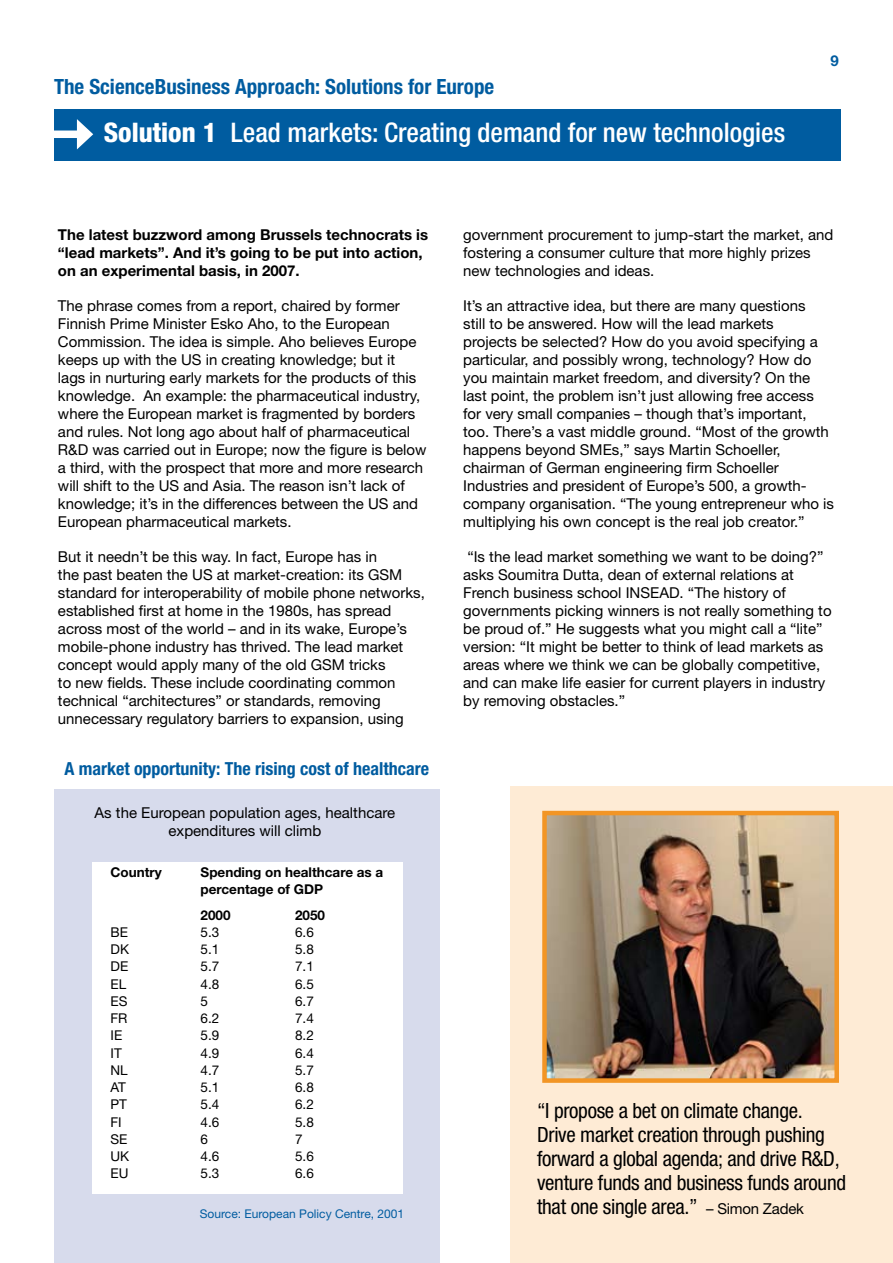
<style>
.page{position:relative;width:893px;height:1263px;background:#fff}
.page>*{position:absolute;margin:0;border:0;box-sizing:border-box;transform-origin:0 0}
.t1{font:500 condensed 27px "Helvetica Neue";color:#fff}
.t2{font:condensed 21px/24px "Helvetica Neue";letter-spacing:-.015em;color:#000}
.t3{font:700 condensed 21px "Helvetica Neue";color:#005ca0}
.t4{font:700 condensed 18px "Helvetica Neue";color:#005ca0}
.t5{font:15px/18px "Helvetica Neue";color:#000}
.t6{font:700 15px/18px "Helvetica Neue";color:#000}
.t7{font:700 15px "Helvetica Neue";color:#005ca0}
.t8{font:13.5px "Helvetica Neue";color:#000}
.t9{font:700 13.5px/17.2px "Helvetica Neue";color:#000}
.t10{font:12px "Helvetica Neue";color:#005ca0}
.s1{font-weight:800}
.s2{font-stretch:normal;font-size:15px}
</style>
<div class="page">
<div style="left:54px;top:789px;width:385px;height:474px;background:#d7dbec"></div>
<div style="left:92px;top:862px;width:311px;height:331px;background:#fff"></div>
<div style="left:54px;top:109px;width:787px;height:51px;background:#005ca0"></div>
<div style="left:45px;top:131px;width:38px;height:7px;background:#fff"></div>
<svg style="left:77px;top:119px;width:16px;height:30px"></svg>
<div style="left:510px;top:787px;width:383px;height:476px;background:#feebd5"></div>
<img style="left:547px;top:816px;width:287px;height:262px">
<div style="left:542px;top:811px;width:297px;height:272px;border:4px solid #f29525"></div>
<h2 class="t3" style="left:54px;top:74px;width:442px">The ScienceBusiness Approach: Solutions for Europe</h2>
<h1 class="t1" style="left:104px;top:117px;width:683px"><span class="s1">Solution 1</span> Lead markets: Creating demand for new technologies</h1>
<p class="t7" style="left:831px;top:51px;width:10px">9</p>
<p class="t6" style="left:58px;top:225px;width:372px">The latest buzzword among Brussels technocrats is “lead markets”. And it’s going to be put into action, on an experimental basis, in 2007.</p>
<p class="t5" style="left:58px;top:297px;width:370px">The phrase comes from a report, chaired by former Finnish Prime Minister Esko Aho, to the European Commission. The idea is simple. Aho believes Europe keeps up with the US in creating knowledge; but it<br>lags in nurturing early markets for the products of this knowledge. An example: the pharmaceutical industry, where the European market is fragmented by borders and rules. Not long ago about half of pharmaceutical R&amp;D was carried out in Europe; now the figure is below a third, with the prospect that more and more research will shift to the US and Asia. The reason isn’t lack of knowledge; it’s in the differences between the US and European pharmaceutical markets.</p>
<p class="t5" style="left:58px;top:548px;width:369px">But it needn’t be this way. In fact, Europe has in<br>the past beaten the US at market-creation: its GSM standard for interoperability of mobile phone networks, established first at home in the 1980s, has spread across most of the world – and in its wake, Europe’s mobile-phone industry has thrived. The lead market concept would apply many of the old GSM tricks<br>to new fields. These include coordinating common technical “architectures” or standards, removing unnecessary regulatory barriers to expansion, using</p>
<p class="t4" style="left:64px;top:758px;width:366px">A market opportunity: The rising cost of healthcare</p>
<p class="t5" style="left:95px;top:804px;width:302px;text-align:center">As the European population ages, healthcare expenditures will climb</p>
<p class="t9" style="left:111px;top:863px;width:53px">Country</p>
<p class="t9" style="left:201px;top:863px;width:184px">Spending on healthcare as a percentage of GDP</p>
<p class="t9" style="left:201px;top:906px;width:32px">2000</p>
<p class="t9" style="left:295px;top:906px;width:32px">2050</p>
<p class="t8" style="left:111px;top:924px;width:19px">BE</p>
<p class="t8" style="left:201px;top:924px;width:20px">5.3</p>
<p class="t8" style="left:295px;top:924px;width:20px">6.6</p>
<p class="t8" style="left:111px;top:941px;width:20px">DK</p>
<p class="t8" style="left:201px;top:941px;width:20px">5.1</p>
<p class="t8" style="left:295px;top:941px;width:20px">5.8</p>
<p class="t8" style="left:111px;top:958px;width:19px">DE</p>
<p class="t8" style="left:201px;top:958px;width:20px">5.7</p>
<p class="t8" style="left:295px;top:958px;width:20px">7.1</p>
<p class="t8" style="left:111px;top:976px;width:17px">EL</p>
<p class="t8" style="left:201px;top:976px;width:20px">4.8</p>
<p class="t8" style="left:295px;top:976px;width:20px">6.5</p>
<p class="t8" style="left:111px;top:993px;width:18px">ES</p>
<p class="t8" style="left:201px;top:993px;width:9px">5</p>
<p class="t8" style="left:295px;top:993px;width:20px">6.7</p>
<p class="t8" style="left:111px;top:1010px;width:18px">FR</p>
<p class="t8" style="left:201px;top:1010px;width:20px">6.2</p>
<p class="t8" style="left:295px;top:1010px;width:20px">7.4</p>
<p class="t8" style="left:111px;top:1027px;width:13px">IE</p>
<p class="t8" style="left:201px;top:1027px;width:20px">5.9</p>
<p class="t8" style="left:295px;top:1027px;width:20px">8.2</p>
<p class="t8" style="left:111px;top:1045px;width:13px">IT</p>
<p class="t8" style="left:201px;top:1045px;width:20px">4.9</p>
<p class="t8" style="left:295px;top:1045px;width:20px">6.4</p>
<p class="t8" style="left:111px;top:1062px;width:19px">NL</p>
<p class="t8" style="left:201px;top:1062px;width:20px">4.7</p>
<p class="t8" style="left:295px;top:1062px;width:20px">5.7</p>
<p class="t8" style="left:111px;top:1079px;width:17px">AT</p>
<p class="t8" style="left:201px;top:1079px;width:20px">5.1</p>
<p class="t8" style="left:295px;top:1079px;width:20px">6.8</p>
<p class="t8" style="left:111px;top:1096px;width:18px">PT</p>
<p class="t8" style="left:201px;top:1096px;width:20px">5.4</p>
<p class="t8" style="left:295px;top:1096px;width:20px">6.2</p>
<p class="t8" style="left:111px;top:1114px;width:13px">FI</p>
<p class="t8" style="left:201px;top:1114px;width:20px">4.6</p>
<p class="t8" style="left:295px;top:1114px;width:20px">5.8</p>
<p class="t8" style="left:111px;top:1131px;width:18px">SE</p>
<p class="t8" style="left:201px;top:1131px;width:9px">6</p>
<p class="t8" style="left:295px;top:1131px;width:9px">7</p>
<p class="t8" style="left:111px;top:1148px;width:20px">UK</p>
<p class="t8" style="left:201px;top:1148px;width:20px">4.6</p>
<p class="t8" style="left:295px;top:1148px;width:20px">5.6</p>
<p class="t8" style="left:111px;top:1165px;width:19px">EU</p>
<p class="t8" style="left:201px;top:1165px;width:20px">5.3</p>
<p class="t8" style="left:295px;top:1165px;width:20px">6.6</p>
<p class="t10" style="left:200px;top:1207px;width:206px">Source: European Policy Centre, 2001</p>
<p class="t5" style="left:463px;top:226px;width:372px">government procurement to jump-start the market, and fostering a consumer culture that more highly prizes new technologies and ideas.</p>
<p class="t5" style="left:463px;top:297px;width:372px">It’s an attractive idea, but there are many questions<br>still to be answered. How will the lead markets<br>projects be selected? How do you avoid specifying a particular, and possibly wrong, technology? How do you maintain market freedom, and diversity? On the last point, the problem isn’t just allowing free access for very small companies – though that’s important, too. There’s a vast middle ground. “Most of the growth happens beyond SMEs,” says Martin Schoeller, chairman of German engineering firm Schoeller Industries and president of Europe’s 500, a growth&shy;company organisation. “The young entrepreneur who is multiplying his own concept is the real job creator.”</p>
<p class="t5" style="left:463px;top:548px;width:370px">“Is the lead market something we want to be doing?” asks Soumitra Dutta, dean of external relations at French business school INSEAD. “The history of governments picking winners is not really something to be proud of.” He suggests what you might call a “lite” version: “It might be better to think of lead markets as areas where we think we can be globally competitive, and can make life easier for current players in industry by removing obstacles.”</p>
<h2 class="t2" style="left:537px;top:1098px;width:311px">“I propose a bet on climate change.<br>Drive market creation through pushing forward a global agenda; and drive R&amp;D, venture funds and business funds around that one single area.” <span class="s2">– Simon Zadek</span></h2>
</div>
